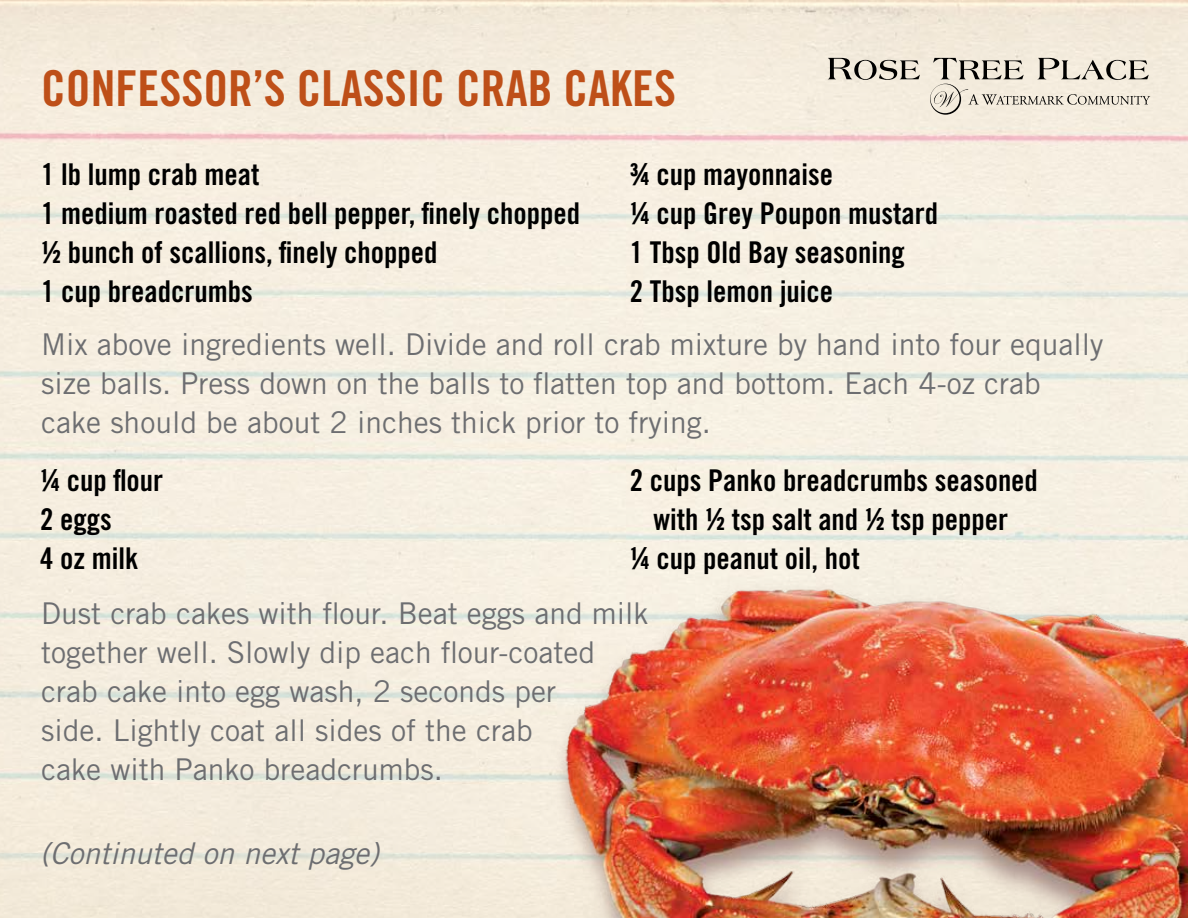
<style>
.page{position:relative;width:1188px;height:918px;background:#fff}
.page>*{position:absolute;margin:0;border:0;box-sizing:border-box;transform-origin:0 0}
.t1{font:49.5px "Trade Gothic Bold Cond Twenty";color:#be4f18}
.t2{font:30px/39px "Trade Gothic";color:#6d6e71}
.t3{font:30px/39px "Trade Gothic Bold Cond Twenty";color:#000}
.t4{font:italic 30px "Trade Gothic";color:#6d6e71}
</style>
<div class="page">
<svg style="left:828px;top:58px;width:92px;height:22px;background:#ada89d"></svg>
<svg style="left:930px;top:58px;width:220px;height:57px;background:#d4cdc0"></svg>
<img style="left:516px;top:556px;width:672px;height:362px">
<h1 class="t1" style="left:41px;top:58px;width:636px">CONFESSOR’S CLASSIC CRAB CAKES</h1>
<p class="t3" style="left:41px;top:155px;width:540px">1 lb lump crab meat<br>1 medium roasted red bell pepper, finely chopped ½ bunch of scallions, finely chopped<br>1 cup breadcrumbs</p>
<p class="t3" style="left:630px;top:155px;width:310px">¾ cup mayonnaise<br>¼ cup Grey Poupon mustard<br>1 Tbsp Old Bay seasoning<br>2 Tbsp lemon juice</p>
<p class="t2" style="left:41px;top:324px;width:1064px">Mix above ingredients well. Divide and roll crab mixture by hand into four equally size balls. Press down on the balls to flatten top and bottom. Each 4-oz crab cake should be about 2 inches thick prior to frying.</p>
<p class="t3" style="left:40px;top:460px;width:125px">¼ cup flour<br>2 eggs<br>4 oz milk</p>
<p class="t3" style="left:630px;top:460px;width:410px">2 cups Panko breadcrumbs seasoned</p>
<p class="t3" style="left:653px;top:499px;width:356px">with ½ tsp salt and ½ tsp pepper</p>
<p class="t3" style="left:630px;top:538px;width:231px">¼ cup peanut oil, hot</p>
<p class="t2" style="left:41px;top:593px;width:609px">Dust crab cakes with flour. Beat eggs and milk together well. Slowly dip each flour-coated crab cake into egg wash, 2 seconds per<br>side. Lightly coat all sides of the crab<br>cake with Panko breadcrumbs.</p>
<p class="t4" style="left:40px;top:835px;width:341px">(Continuted on next page)</p>
</div>
